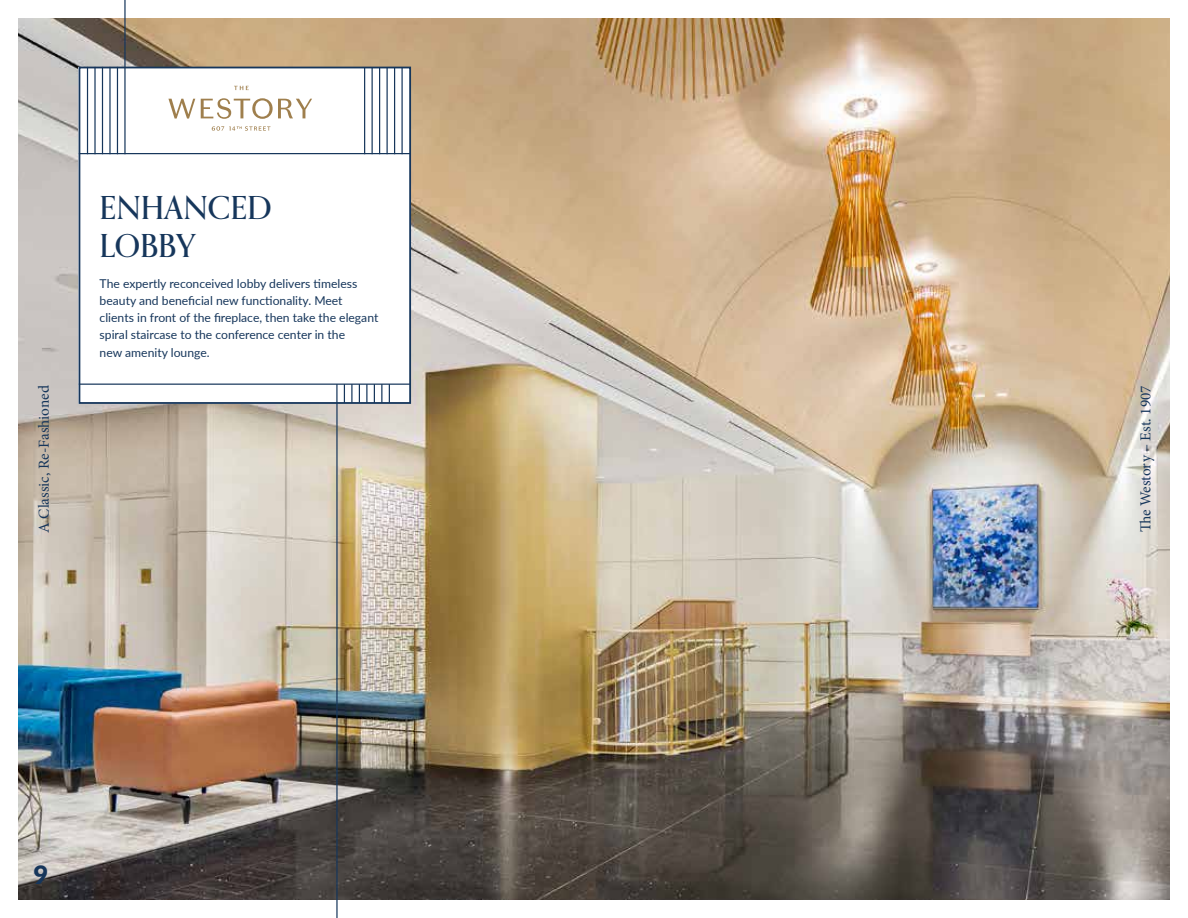
<style>
.page{position:relative;width:1188px;height:918px;background:#fff}
.page>*{position:absolute;margin:0;border:0;box-sizing:border-box;transform-origin:0 0}
.t1{font:500 31.65px/38.1px "Orpheus Pro";color:#16365b}
.t2{font:900 25.5px "Lato";color:#16365b}
.t3{font:15.3px "Minion Pro";color:#16365b}
.t4{font:12.15px/17.1px "Lato";color:#16365b}
</style>
<div class="page">
<img style="left:18px;top:18px;width:1152px;height:882px">
<div style="left:79px;top:67px;width:332px;height:337px;background:#fff"></div>
<hr style="left:336px;top:403px;width:2px;height:515px;background:#16365b">
<hr style="left:79px;top:153px;width:332px;height:1px;background:#16365b">
<hr style="left:79px;top:384px;width:332px;height:1px;background:#16365b">
<div style="left:79px;top:67px;width:332px;height:337px;border:2px solid #16365b"></div>
<hr style="left:117px;top:67px;width:1px;height:87px;background:#16365b">
<hr style="left:394px;top:67px;width:1px;height:87px;background:#16365b">
<hr style="left:87px;top:67px;width:1px;height:87px;background:#16365b">
<hr style="left:364px;top:67px;width:1px;height:87px;background:#16365b">
<hr style="left:124px;top:0;width:2px;height:154px;background:#16365b">
<hr style="left:401px;top:67px;width:2px;height:87px;background:#16365b">
<hr style="left:94px;top:67px;width:2px;height:87px;background:#16365b">
<hr style="left:372px;top:67px;width:1px;height:87px;background:#16365b">
<svg style="left:374px;top:385px;width:1px;height:18px"></svg>
<svg style="left:351px;top:384px;width:2px;height:19px"></svg>
<hr style="left:102px;top:67px;width:1px;height:87px;background:#16365b">
<hr style="left:379px;top:67px;width:1px;height:87px;background:#16365b">
<svg style="left:381px;top:384px;width:1px;height:19px"></svg>
<svg style="left:359px;top:385px;width:1px;height:18px"></svg>
<svg style="left:336px;top:384px;width:2px;height:19px"></svg>
<hr style="left:109px;top:67px;width:2px;height:87px;background:#16365b">
<hr style="left:387px;top:67px;width:1px;height:87px;background:#16365b">
<svg style="left:389px;top:385px;width:1px;height:18px"></svg>
<svg style="left:366px;top:384px;width:1px;height:19px"></svg>
<svg style="left:344px;top:385px;width:1px;height:18px"></svg>
<svg style="left:168px;top:86px;width:144px;height:45px"></svg>
<p class="t3" style="left:34px;top:533px;width:149px;rotate:-90deg">A Classic, Re-Fashioned</p>
<h1 class="t1" style="left:100px;top:188px;width:173px">ENHANCED<br>LOBBY</h1>
<p class="t4" style="left:100px;top:275px;width:280px">The expertly reconceived lobby delivers timeless beauty and beneficial new functionality. Meet clients in front of the fireplace, then take the elegant spiral staircase to the conference center in the<br>new amenity lounge.</p>
<h2 class="t2" style="left:34px;top:856px;width:16px">9</h2>
<p class="t3" style="left:1135px;top:532px;width:148px;rotate:-90deg">The Westory – Est. 1907</p>
</div>
